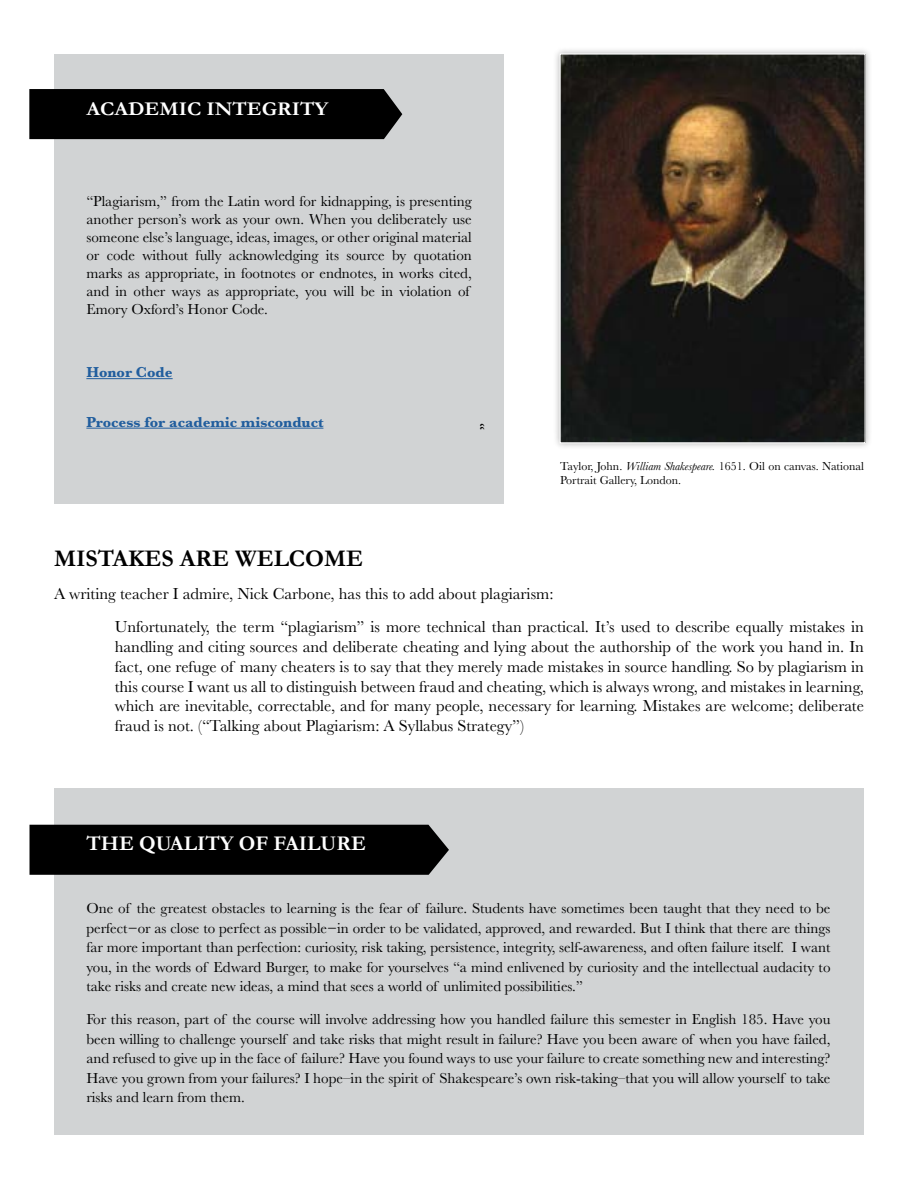
<style>
.page{position:relative;width:918px;height:1188px;background:#fff}
.page>*{position:absolute;margin:0;border:0;box-sizing:border-box;transform-origin:0 0}
.t1{font:700 24px "Garamond";color:#000}
.t2{font:700 21px "Garamond";color:#fff}
.t3{font:700 19.5px "Garamond";color:#fff;scale:1.08 1}
.t4{font:17.4px "Minion Pro";color:#000}
.t5{font:16.5px/19.8px "Baskerville";color:#000}
.t6{font:15px/19.5px "Baskerville";color:#000;text-align:justify}
.t7{font:700 15px "Baskerville";color:#215e9e}
.t8{font:12px/14.4px "Baskerville";color:#000}
.s1{font-style:italic}
</style>
<div class="page">
<div style="left:553px;top:46px;width:319px;height:404px;background:#000;opacity:.3"></div>
<img style="left:562px;top:55px;width:302px;height:386px">
<div style="left:54px;top:54px;width:450px;height:449px;background:#d1d3d4"></div>
<div style="left:29px;top:89px;width:373px;height:50px;background:#000"></div>
<hr style="left:86px;top:378px;width:87px;height:1px;background:#215e9e">
<hr style="left:86px;top:428px;width:237px;height:1px;background:#215e9e">
<div style="left:54px;top:788px;width:810px;height:347px;background:#d1d3d4"></div>
<div style="left:30px;top:825px;width:419px;height:50px;background:#000"></div>
<h3 class="t3" style="left:86px;top:97px;width:226px">ACADEMIC INTEGRITY</h3>
<p class="t6" style="left:86px;top:193px;width:387px;line-height:18px;text-align:left">“Plagiarism,” from the Latin word for kidnapping, is presenting another person’s work as your own. When you deliberately use someone else’s language, ideas, images, or other original material or code without fully acknowledging its source by quotation marks as appropriate, in footnotes or endnotes, in works cited, and in other ways as appropriate, you will be in violation of Emory Oxford’s Honor Code.</p>
<p class="t7" style="left:86px;top:362px;width:88px">Honor Code</p>
<p class="t7" style="left:86px;top:411px;width:239px">Process for academic misconduct</p>
<p class="t4" style="left:489px;top:423px;width:9px;rotate:90deg">“</p>
<p class="t8" style="left:560px;top:459px;width:305px">Taylor, John. <span class="s1">William Shakespeare.</span> 1651. Oil on canvas. National<br>Portrait Gallery, London.</p>
<h1 class="t1" style="left:54px;top:544px;width:311px">MISTAKES ARE WELCOME</h1>
<p class="t5" style="left:115px;top:577px;width:751px;line-height:33.3px;text-indent:-61px">A writing teacher I admire, Nick Carbone, has this to add about plagiarism:<br>Unfortunately, the term “plagiarism” is more technical than practical. It’s used to describe equally mistakes in</p>
<p class="t5" style="left:115px;top:637px;width:751px;text-align:justify">handling and citing sources and deliberate cheating and lying about the authorship of the work you hand in. In fact, one refuge of many cheaters is to say that they merely made mistakes in source handling. So by plagiarism in this course I want us all to distinguish between fraud and cheating, which is always wrong, and mistakes in learning, which are inevitable, correctable, and for many people, necessary for learning. Mistakes are welcome; deliberate fraud is not. (“Talking about Plagiarism: A Syllabus Strategy”)</p>
<h2 class="t2" style="left:86px;top:831px;width:281px">THE QUALITY OF FAILURE</h2>
<p class="t6" style="left:86px;top:899px;width:746px">One of the greatest obstacles to learning is the fear of failure. Students have sometimes been taught that they need to be perfect−or as close to perfect as possible−in order to be validated, approved, and rewarded. But I think that there are things far more important than perfection: curiosity, risk taking, persistence, integrity, self-awareness, and often failure itself. I want you, in the words of Edward Burger, to make for yourselves “a mind enlivened by curiosity and the intellectual audacity to take risks and create new ideas, a mind that sees a world of unlimited possibilities.”</p>
<p class="t6" style="left:86px;top:1010px;width:746px">For this reason, part of the course will involve addressing how you handled failure this semester in English 185. Have you been willing to challenge yourself and take risks that might result in failure? Have you been aware of when you have failed, and refused to give up in the face of failure? Have you found ways to use your failure to create something new and interesting?<br>Have you grown from your failures? I hope–in the spirit of Shakespeare’s own risk-taking–that you will allow yourself to take risks and learn from them.</p>
</div>
